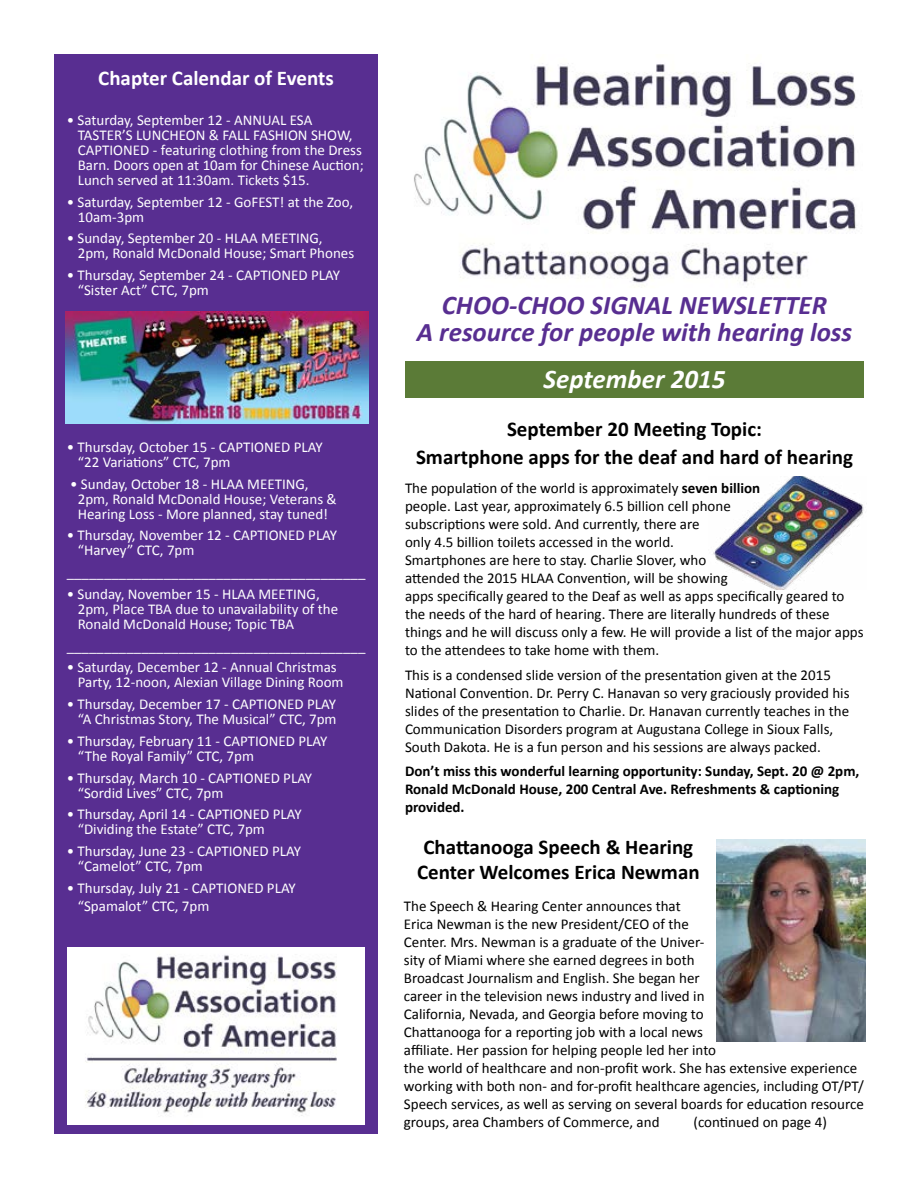
<style>
.page{position:relative;width:918px;height:1188px;background:#fff}
.page>*{position:absolute;margin:0;border:0;box-sizing:border-box;transform-origin:0 0}
.t1{font:italic 700 27px/27px "Calibri";color:#582e91;text-align:center}
.t2{font:italic 700 27px "Calibri";color:#fff}
.t3{font:700 21px/28.5px "Calibri";color:#000;text-align:center}
.t4{font:700 21px "Calibri";color:#fff}
.t5{font:15px/18px "Calibri";color:#000}
.t6{font:15px/15px "Calibri";color:#fff}
.t7{font:700 15px/18px "Calibri";color:#000}
.s1{font-weight:700}
</style>
<div class="page">
<div style="left:54px;top:54px;width:324px;height:1080px;background:#582e91"></div>
<img style="left:67px;top:947px;width:298px;height:177px">
<div style="left:405px;top:362px;width:459px;height:36px;background:#5b7b37"></div>
<img style="left:414px;top:64px;width:443px;height:222px">
<img style="left:713px;top:476px;width:151px;height:114px">
<img style="left:717px;top:839px;width:149px;height:202px">
<img style="left:66px;top:311px;width:302px;height:112px">
<h2 class="t4" style="left:98px;top:64px;width:237px">Chapter Calendar of Events</h2>
<p class="t6" style="left:78px;top:112px;width:287px;text-indent:-11px">• Saturday, September 12 - ANNUAL ESA TASTER’S LUNCHEON &amp; FALL FASHION SHOW, CAPTIONED - featuring clothing from the Dress Barn. Doors open at 10am for Chinese Auction; Lunch served at 11:30am. Tickets $15.</p>
<p class="t6" style="left:78px;top:194px;width:277px;text-indent:-11px">• Saturday, September 12 - GoFEST! at the Zoo,<br>10am-3pm</p>
<p class="t6" style="left:78px;top:231px;width:278px;text-indent:-11px">• Sunday, September 20 - HLAA MEETING,<br>2pm, Ronald McDonald House; Smart Phones</p>
<p class="t6" style="left:78px;top:268px;width:264px;text-indent:-11px">• Thursday, September 24 - CAPTIONED PLAY “Sister Act” CTC, 7pm</p>
<p class="t6" style="left:78px;top:439px;width:246px;text-indent:-11px">• Thursday, October 15 - CAPTIONED PLAY “22 Variations” CTC, 7pm</p>
<p class="t6" style="left:78px;top:476px;width:261px;text-indent:-8px">• Sunday, October 18 - HLAA MEETING,<br>2pm, Ronald McDonald House; Veterans &amp;<br>Hearing Loss - More planned, stay tuned!</p>
<p class="t6" style="left:78px;top:528px;width:261px;text-indent:-11px">• Thursday, November 12 - CAPTIONED PLAY “Harvey” CTC, 7pm</p>
<p class="t6" style="left:67px;top:565px;width:300px">________________________________________</p>
<p class="t6" style="left:78px;top:586px;width:262px;text-indent:-11px">• Sunday, November 15 - HLAA MEETING,<br>2pm, Place TBA due to unavailability of the<br>Ronald McDonald House; Topic TBA</p>
<p class="t6" style="left:67px;top:638px;width:300px">________________________________________</p>
<p class="t6" style="left:78px;top:660px;width:267px;text-indent:-11px">• Saturday, December 12 - Annual Christmas<br>Party, 12-noon, Alexian Village Dining Room</p>
<p class="t6" style="left:67px;top:697px;width:271px;text-align:right">• Thursday, December 17 - CAPTIONED PLAY “A Christmas Story, The Musical” CTC, 7pm</p>
<p class="t6" style="left:78px;top:733px;width:251px;text-indent:-11px">• Thursday, February 11 - CAPTIONED PLAY “The Royal Family” CTC, 7pm</p>
<p class="t6" style="left:78px;top:770px;width:236px;text-indent:-11px">• Thursday, March 10 - CAPTIONED PLAY “Sordid Lives” CTC, 7pm</p>
<p class="t6" style="left:78px;top:807px;width:225px;text-indent:-11px">• Thursday, April 14 - CAPTIONED PLAY “Dividing the Estate” CTC, 7pm</p>
<p class="t6" style="left:78px;top:844px;width:225px;text-indent:-11px">• Thursday, June 23 - CAPTIONED PLAY “Camelot” CTC, 7pm</p>
<p class="t6" style="left:78px;top:879px;width:220px;line-height:18px;text-indent:-11px">• Thursday, July 21 - CAPTIONED PLAY “Spamalot” CTC, 7pm</p>
<h1 class="t1" style="left:417px;top:291px;width:437px">CHOO-CHOO SIGNAL NEWSLETTER<br>A resource for people with hearing loss</h1>
<h1 class="t2" style="left:544px;top:362px;width:183px">September 2015</h1>
<h2 class="t3" style="left:416px;top:414px;width:438px">September 20 Meeting Topic:<br>Smartphone apps for the deaf and hard of hearing</h2>
<p class="t5" style="left:405px;top:479px;width:460px">The population of the world is approximately <span class="s1">seven billion<br></span>people. Last year, approximately 6.5 billion cell phone<br>subscriptions were sold. And currently, there are<br>only 4.5 billion toilets accessed in the world.<br>Smartphones are here to stay. Charlie Slover, who<br>attended the 2015 HLAA Convention, will be showing<br>apps specifically geared to the Deaf as well as apps specifically geared to the needs of the hard of hearing. There are literally hundreds of these things and he will discuss only a few. He will provide a list of the major apps to the attendees to take home with them.</p>
<p class="t5" style="left:405px;top:666px;width:446px">This is a condensed slide version of the presentation given at the 2015<br>National Convention. Dr. Perry C. Hanavan so very graciously provided his slides of the presentation to Charlie. Dr. Hanavan currently teaches in the Communication Disorders program at Augustana College in Sioux Falls, South Dakota. He is a fun person and his sessions are always packed.</p>
<p class="t7" style="left:405px;top:762px;width:456px">Don’t miss this wonderful learning opportunity: Sunday, Sept. 20 @ 2pm,<br>Ronald McDonald House, 200 Central Ave. Refreshments &amp; captioning provided.</p>
<h2 class="t3" style="left:417px;top:834px;width:284px;line-height:25.2px">Chattanooga Speech &amp; Hearing<br>Center Welcomes Erica Newman</h2>
<p class="t5" style="left:404px;top:897px;width:461px">The Speech &amp; Hearing Center announces that<br>Erica Newman is the new President/CEO of the<br>Center. Mrs. Newman is a graduate of the Univer-<br>sity of Miami where she earned degrees in both<br>Broadcast Journalism and English. She began her<br>career in the television news industry and lived in<br>California, Nevada, and Georgia before moving to<br>Chattanooga for a reporting job with a local news<br>affiliate. Her passion for helping people led her into<br>the world of healthcare and non-profit work. She has extensive experience working with both non- and for-profit healthcare agencies, including OT/PT/ Speech services, as well as serving on several boards for education resource groups, area Chambers of Commerce, and</p>
<p class="t5" style="left:693px;top:1113px;width:135px">(continued on page 4)</p>
</div>
